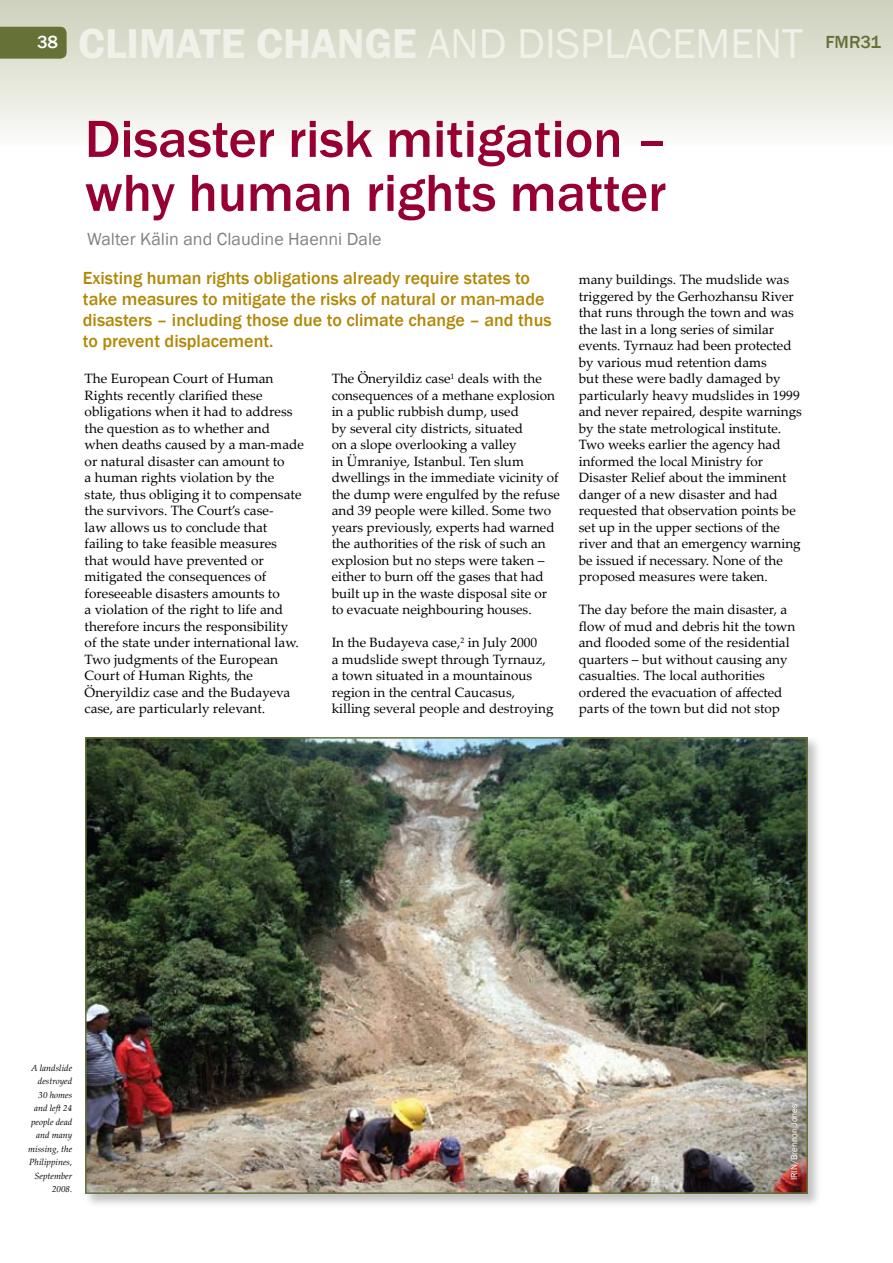
<style>
.page{position:relative;width:893px;height:1263px;background:#fff}
.page>*{position:absolute;margin:0;border:0;box-sizing:border-box;transform-origin:0 0}
.t1{font:500 54px/54px "Franklin Gothic";color:#960032}
.t2{font:42.9px "Franklin Gothic";color:#f0f2ea}
.t3{font:500 18px/21px "Franklin Gothic";color:#b18807}
.t4{font:18px "Franklin Gothic";color:#808285}
.t5{font:500 18px "Franklin Gothic";color:#667138}
.t6{font:500 18px "Franklin Gothic";color:#fff}
.t7{font:13.5px/16.5px "Palatino Linotype";color:#000}
.t8{font:italic 9px/13.5px "Palatino Linotype";color:#000;text-align:right}
.t9{font:9px "Franklin Gothic";color:#fff}
.s1{font-weight:600}
</style>
<div class="page">
<div style="left:0;top:0;width:893px;height:147px;background:linear-gradient(to bottom,#ccd0bb,#fbfcf9)"></div>
<div style="left:0;top:27px;width:67px;height:32px;background:#667138"></div>
<svg style="left:892px;top:0;width:1px;height:147px"></svg>
<div style="left:83px;top:735px;width:739px;height:473px;background:#000;opacity:.25"></div>
<img style="left:88px;top:740px;width:717px;height:451px">
<div style="left:85px;top:737px;width:723px;height:457px;border:2px solid #667138"></div>
<h3 class="t6" style="left:37px;top:31px;width:23px">38</h3>
<h2 class="t2" style="left:78px;top:17px;width:726px"><span class="s1">CLIMATE CHANGE</span> AND DISPLACEMENT</h2>
<h3 class="t5" style="left:825px;top:31px;width:57px">FMR31</h3>
<h1 class="t1" style="left:85px;top:112px;width:584px">Disaster risk mitigation – why human rights matter</h1>
<h3 class="t4" style="left:87px;top:228px;width:296px">Walter Kälin and Claudine Haenni Dale</h3>
<h3 class="t3" style="left:83px;top:268px;width:470px">Existing human rights obligations already require states to take measures to mitigate the risks of natural or man-made disasters – including those due to climate change – and thus to prevent displacement.</h3>
<p class="t7" style="left:85px;top:370px;width:221px">The European Court of Human<br>Rights recently clarified these obligations when it had to address the question as to whether and when deaths caused by a man-made or natural disaster can amount to<br>a human rights violation by the state, thus obliging it to compensate the survivors. The Court’s case-<br>law allows us to conclude that failing to take feasible measures that would have prevented or mitigated the consequences of foreseeable disasters amounts to<br>a violation of the right to life and therefore incurs the responsibility<br>of the state under international law.<br>Two judgments of the European<br>Court of Human Rights, the<br>Öneryildiz case and the Budayeva case, are particularly relevant.</p>
<p class="t7" style="left:332px;top:370px;width:230px">The Öneryildiz case<sup>1</sup> deals with the consequences of a methane explosion in a public rubbish dump, used<br>by several city districts, situated<br>on a slope overlooking a valley<br>in Ümraniye, Istanbul. Ten slum dwellings in the immediate vicinity of the dump were engulfed by the refuse and 39 people were killed. Some two years previously, experts had warned the authorities of the risk of such an explosion but no steps were taken – either to burn off the gases that had built up in the waste disposal site or to evacuate neighbouring houses.</p>
<p class="t7" style="left:332px;top:634px;width:223px">In the Budayeva case,<sup>2</sup> in July 2000<br>a mudslide swept through Tyrnauz, a town situated in a mountainous region in the central Caucasus, killing several people and destroying</p>
<p class="t7" style="left:579px;top:271px;width:225px">many buildings. The mudslide was triggered by the Gerhozhansu River that runs through the town and was the last in a long series of similar events. Tyrnauz had been protected by various mud retention dams<br>but these were badly damaged by particularly heavy mudslides in 1999 and never repaired, despite warnings by the state metrological institute.<br>Two weeks earlier the agency had informed the local Ministry for Disaster Relief about the imminent danger of a new disaster and had requested that observation points be set up in the upper sections of the river and that an emergency warning be issued if necessary. None of the proposed measures were taken.</p>
<p class="t7" style="left:579px;top:601px;width:218px">The day before the main disaster, a flow of mud and debris hit the town and flooded some of the residential quarters – but without causing any casualties. The local authorities ordered the evacuation of affected parts of the town but did not stop</p>
<p class="t8" style="left:28px;top:1061px;width:46px">A landslide destroyed<br>30 homes and left 24 people dead and many missing, the<br>Philippines,<br>September<br>2008.</p>
<p class="t9" style="left:789px;top:1180px;width:78px;rotate:-90deg">IRIN/Brennon Jones</p>
</div>
